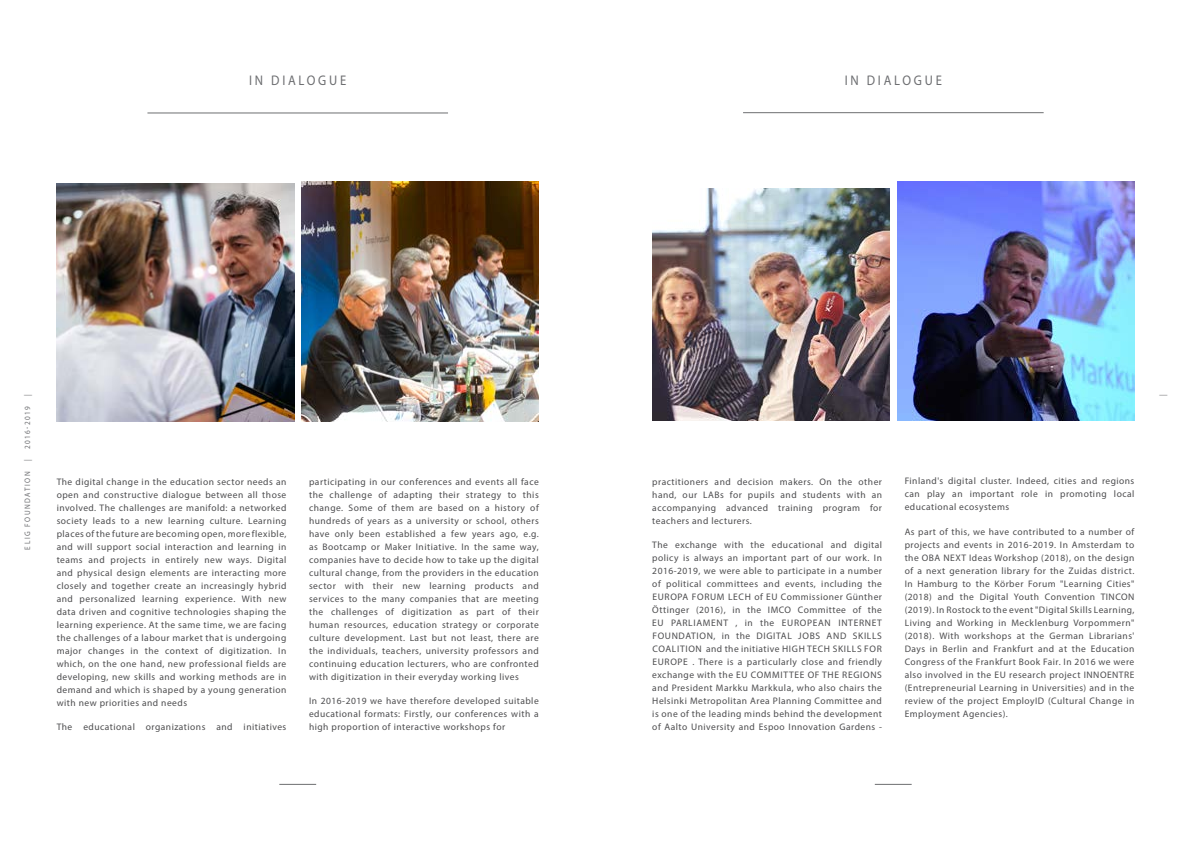
<style>
.page{position:relative;width:1191px;height:842px;background:#fff}
.page>*{position:absolute;margin:0;border:0;box-sizing:border-box;transform-origin:0 0}
.t1{font:14px "Myriad Pro";letter-spacing:.22em;color:#6d6e71;scale:.9 1}
.t2{font:9.5px/13px "Myriad Pro";letter-spacing:.05em;color:#4d4d4f;text-align:justify}
.t3{font:8px "Myriad Pro";letter-spacing:.22em;color:#6d6e71;scale:.9 1}
.t4{font:8px "Myriad Pro";letter-spacing:.2em;color:#6d6e71;scale:.9 1}
</style>
<div class="page">
<hr style="left:279px;top:784px;width:37px;height:1px;background:#6d6e71">
<hr style="left:874px;top:784px;width:37px;height:1px;background:#6d6e71">
<img style="left:301px;top:181px;width:238px;height:240px">
<img style="left:57px;top:184px;width:237px;height:237px">
<hr style="left:147px;top:112px;width:301px;height:1px;background:#6d6e71">
<img style="left:897px;top:181px;width:237px;height:240px">
<img style="left:652px;top:188px;width:237px;height:233px">
<hr style="left:743px;top:112px;width:300px;height:1px;background:#6d6e71">
<h1 class="t1" style="left:249px;top:72px;width:109px">IN DIALOGUE</h1>
<h1 class="t1" style="left:844px;top:71px;width:109px">IN DIALOGUE</h1>
<p class="t3" style="left:22px;top:396px;width:3px;rotate:-90deg">|</p>
<p class="t3" style="left:1157px;top:396px;width:3px;rotate:-90deg">|</p>
<p class="t4" style="left:22px;top:449px;width:50px;rotate:-90deg">2016-2019</p>
<p class="t3" style="left:22px;top:461px;width:3px;rotate:-90deg">|</p>
<p class="t3" style="left:22px;top:550px;width:88px;rotate:-90deg">ELIG FOUNDATION</p>
<p class="t2" style="left:57px;top:475px;width:231px">The digital change in the education sector needs an open and constructive dialogue between all those involved. The challenges are manifold: a networked society leads to a new learning culture. Learning places of the future are becoming open, more flexible, and will support social interaction and learning in teams and projects in entirely new ways. Digital and physical design elements are interacting more closely and together create an increasingly hybrid and personalized learning experience. With new data driven and cognitive technologies shaping the learning experience. At the same time, we are facing the challenges of a labour market that is undergoing major changes in the context of digitization. In which, on the one hand, new professional fields are developing, new skills and working methods are in demand and which is shaped by a young generation with new priorities and needs</p>
<p class="t2" style="left:57px;top:720px;width:231px">The educational organizations and initiatives</p>
<p class="t2" style="left:309px;top:475px;width:231px">participating in our conferences and events all face the challenge of adapting their strategy to this change. Some of them are based on a history of hundreds of years as a university or school, others have only been established a few years ago, e.g. as Bootcamp or Maker Initiative. In the same way, companies have to decide how to take up the digital cultural change, from the providers in the education sector with their new learning products and services to the many companies that are meeting the challenges of digitization as part of their human resources, education strategy or corporate culture development. Last but not least, there are the individuals, teachers, university professors and continuing education lecturers, who are confronted with digitization in their everyday working lives</p>
<p class="t2" style="left:309px;top:694px;width:231px">In 2016-2019 we have therefore developed suitable educational formats: Firstly, our conferences with a high proportion of interactive workshops for</p>
<p class="t2" style="left:652px;top:475px;width:231px">practitioners and decision makers. On the other hand, our LABs for pupils and students with an accompanying advanced training program for teachers and lecturers.</p>
<p class="t2" style="left:652px;top:538px;width:231px">The exchange with the educational and digital policy is always an important part of our work. In 2016-2019, we were able to participate in a number of political committees and events, including the EUROPA FORUM LECH of EU Commissioner Günther Öttinger (2016), in the IMCO Committee of the EU PARLIAMENT , in the EUROPEAN INTERNET FOUNDATION, in the DIGITAL JOBS AND SKILLS COALITION and the initiative HIGH TECH SKILLS FOR EUROPE . There is a particularly close and friendly exchange with the EU COMMITTEE OF THE REGIONS and President Markku Markkula, who also chairs the Helsinki Metropolitan Area Planning Committee and is one of the leading minds behind the development of Aalto University and Espoo Innovation Gardens -</p>
<p class="t2" style="left:904px;top:475px;width:231px">Finland's digital cluster. Indeed, cities and regions can play an important role in promoting local educational ecosystems</p>
<p class="t2" style="left:904px;top:525px;width:231px">As part of this, we have contributed to a number of projects and events in 2016-2019. In Amsterdam to the OBA NEXT Ideas Workshop (2018), on the design of a next generation library for the Zuidas district.<br>In Hamburg to the Körber Forum "Learning Cities" (2018) and the Digital Youth Convention TINCON (2019). In Rostock to the event "Digital Skills Learning, Living and Working in Mecklenburg Vorpommern" (2018). With workshops at the German Librarians' Days in Berlin and Frankfurt and at the Education Congress of the Frankfurt Book Fair. In 2016 we were also involved in the EU research project INNOENTRE (Entrepreneurial Learning in Universities) and in the review of the project EmployID (Cultural Change in Employment Agencies).</p>
</div>
